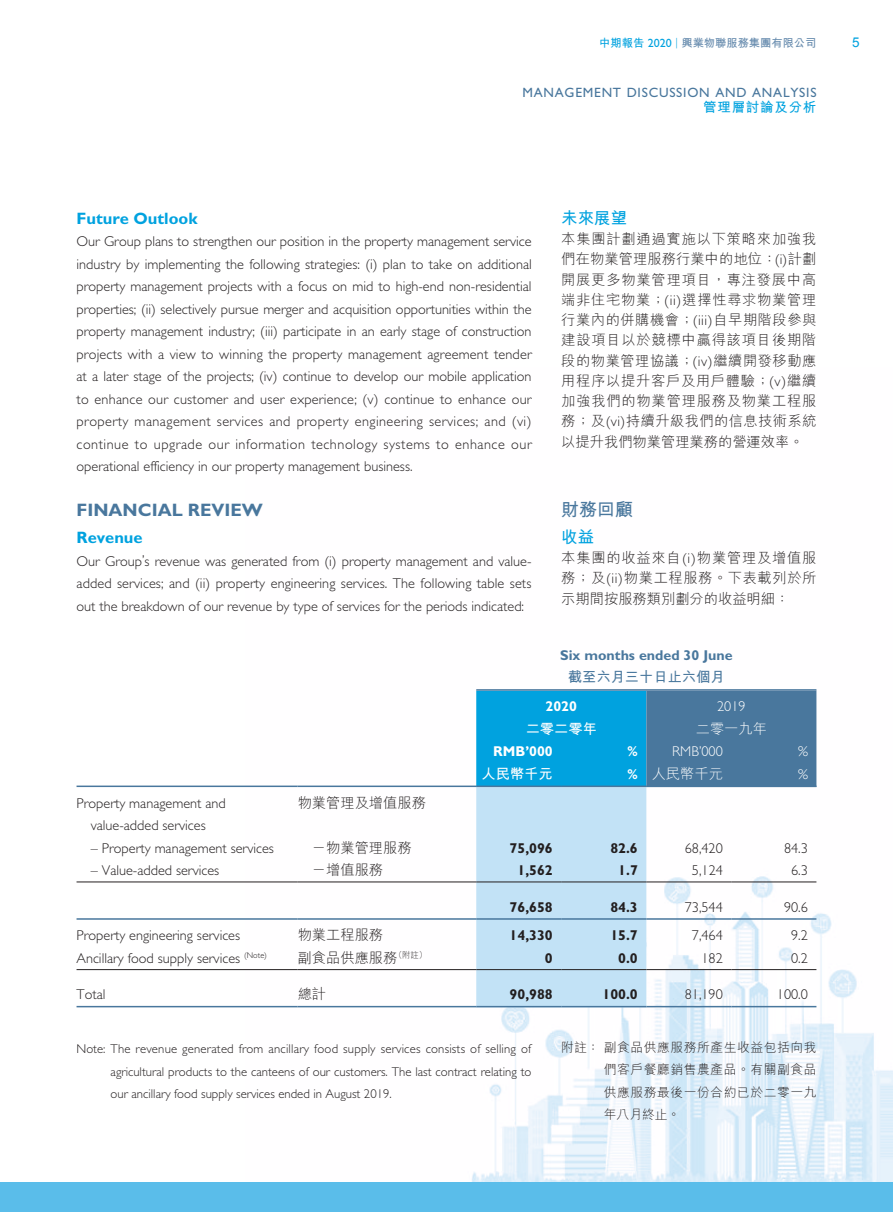
<style>
.page{position:relative;width:893px;height:1212px;background:#fff}
.page>*{position:absolute;margin:0;border:0;box-sizing:border-box;transform-origin:0 0}
.t1{font:700 18px "Gill Sans Std";color:#49779d}
.t2{font:700 18px "M Hei HK";color:#49779d}
.t3{font:700 16.5px "Gill Sans Std";color:#00a2df}
.t4{font:700 16.5px "M Hei HK";color:#00a2df}
.t5{font:300 14.25px/22.5px "Gill Sans Std";color:#231f20;text-align:justify}
.t6{font:300 14.25px/20.2px "M Hei HK";color:#231f20;text-align:justify}
.t7{font:700 14.25px "Gill Sans Std";color:#231f20}
.t8{font:700 14.25px "Gill Sans Std";color:#49779d}
.t9{font:300 14.25px "Gill Sans Std";color:#fff}
.t10{font:700 14.25px "Gill Sans Std";color:#fff}
.t11{font:700 14.25px "M Hei HK";color:#49779d}
.t12{font:300 14.25px "M Hei HK";color:#fff}
.t13{font:700 14.25px "M Hei HK";color:#fff}
.t14{font:13.5px "Gill Sans Std";letter-spacing:.055em;color:#49779d}
.t15{font:700 13.5px "M Hei HK";letter-spacing:.055em;color:#00a2df}
.t16{font:13.5px "Arial";color:#00a2df}
.t17{font:300 12.75px/22.5px "Gill Sans Std";color:#231f20;text-align:justify}
.t18{font:300 12.75px/22.5px "M Hei HK";letter-spacing:.045em;color:#231f20;text-align:justify}
.t19{font:700 11.25px "M Hei HK";color:#658aad}
.s1{color:#00a2df}
.s2{font-family:"Gill Sans Std";font-weight:400;font-size:12px;color:#00a2df}
.s3{font-family:"Akkurat Light Pro";font-weight:400;font-size:12px;color:#00a2df}
.s4{font-family:"Gill Sans Std"}
.s5{font-family:"Gill Sans Std";font-weight:700}
</style>
<div class="page">
<img style="left:245px;top:689px;width:648px;height:493px">
<div style="left:0;top:1182px;width:893px;height:30px;background:#5abdea"></div>
<svg style="left:476px;top:691px;width:340px;height:315px"></svg>
<hr style="left:476px;top:689px;width:340px;height:2px;background:#49779d">
<hr style="left:77px;top:785px;width:221px;height:2px;background:#49779d">
<hr style="left:298px;top:785px;width:178px;height:2px;background:#49779d">
<hr style="left:476px;top:785px;width:85px;height:2px;background:#49779d">
<hr style="left:561px;top:785px;width:85px;height:2px;background:#49779d">
<hr style="left:646px;top:785px;width:85px;height:2px;background:#49779d">
<hr style="left:731px;top:785px;width:85px;height:2px;background:#49779d">
<hr style="left:77px;top:881px;width:221px;height:1px;background:#231f20">
<hr style="left:298px;top:881px;width:178px;height:1px;background:#231f20">
<hr style="left:476px;top:881px;width:85px;height:1px;background:#231f20">
<hr style="left:561px;top:881px;width:85px;height:1px;background:#231f20">
<hr style="left:646px;top:881px;width:85px;height:1px;background:#231f20">
<hr style="left:731px;top:881px;width:85px;height:1px;background:#231f20">
<hr style="left:77px;top:918px;width:221px;height:2px;background:#49779d">
<hr style="left:298px;top:918px;width:178px;height:2px;background:#49779d">
<hr style="left:476px;top:918px;width:85px;height:2px;background:#49779d">
<hr style="left:561px;top:918px;width:85px;height:2px;background:#49779d">
<hr style="left:646px;top:918px;width:85px;height:2px;background:#49779d">
<hr style="left:731px;top:918px;width:85px;height:2px;background:#49779d">
<hr style="left:77px;top:969px;width:221px;height:1px;background:#231f20">
<hr style="left:298px;top:969px;width:178px;height:1px;background:#231f20">
<hr style="left:476px;top:969px;width:85px;height:1px;background:#231f20">
<hr style="left:561px;top:969px;width:85px;height:1px;background:#231f20">
<hr style="left:646px;top:969px;width:85px;height:1px;background:#231f20">
<hr style="left:731px;top:969px;width:85px;height:1px;background:#231f20">
<hr style="left:77px;top:1006px;width:221px;height:1px;background:#49779d">
<hr style="left:298px;top:1006px;width:178px;height:1px;background:#49779d">
<hr style="left:476px;top:1006px;width:85px;height:1px;background:#49779d">
<hr style="left:561px;top:1006px;width:85px;height:1px;background:#49779d">
<hr style="left:646px;top:1006px;width:85px;height:1px;background:#49779d">
<hr style="left:731px;top:1006px;width:85px;height:1px;background:#49779d">
<p class="t19" style="left:599px;top:34px;width:219px"><span class="s1">中期報告</span> <span class="s2">2020</span> <span class="s3">|</span> 興業物聯服務集團有限公司</p>
<p class="t16" style="left:852px;top:34px;width:9px">5</p>
<p class="t14" style="left:522px;top:85px;width:296px">MANAGEMENT DISCUSSION AND ANALYSIS</p>
<p class="t15" style="left:703px;top:97px;width:115px">管理層討論及分析</p>
<p class="t3" style="left:77px;top:209px;width:122px">Future Outlook</p>
<p class="t5" style="left:77px;top:230px;width:457px">Our Group plans to strengthen our position in the property management service industry by implementing the following strategies: (i) plan to take on additional property management projects with a focus on mid to high-end non-residential properties; (ii) selectively pursue merger and acquisition opportunities within the property management industry; (iii) participate in an early stage of construction projects with a view to winning the property management agreement tender at a later stage of the projects; (iv) continue to develop our mobile application to enhance our customer and user experience; (v) continue to enhance our property management services and property engineering services; and (vi) continue to upgrade our information technology systems to enhance our operational efficiency in our property management business.</p>
<p class="t1" style="left:77px;top:500px;width:188px">FINANCIAL REVIEW</p>
<p class="t3" style="left:77px;top:528px;width:68px">Revenue</p>
<p class="t5" style="left:77px;top:550px;width:456px">Our Group’s revenue was generated from (i) property management and value&shy;added services; and (ii) property engineering services. The following table sets out the breakdown of our revenue by type of services for the periods indicated:</p>
<p class="t4" style="left:561px;top:206px;width:67px">未來展望</p>
<p class="t6" style="left:561px;top:229px;width:257px">本集團計劃通過實施以下策略來加強我們在物業管理服務行業中的地位：<span class="s4">(i)</span>計劃開展更多物業管理項目，專注發展中高端非住宅物業；<span class="s4">(ii)</span>選擇性尋求物業管理行業內的併購機會；<span class="s4">(iii)</span>自早期階段參與建設項目以於競標中贏得該項目後期階段的物業管理協議；<span class="s4">(iv)</span>繼續開發移動應用程序以提升客戶及用戶體驗；<span class="s4">(v)</span>繼續加強我們的物業管理服務及物業工程服務；及<span class="s4">(vi)</span>持續升級我們的信息技術系統以提升我們物業管理業務的營運效率。</p>
<p class="t2" style="left:561px;top:496px;width:73px">財務回顧</p>
<p class="t4" style="left:561px;top:525px;width:34px">收益</p>
<p class="t6" style="left:561px;top:548px;width:257px">本集團的收益來自<span class="s4">(i)</span>物業管理及增值服務；及<span class="s4">(ii)</span>物業工程服務。下表載列於所示期間按服務類別劃分的收益明細：</p>
<p class="t8" style="left:560px;top:647px;width:174px">Six months ended 30 June</p>
<p class="t11" style="left:568px;top:667px;width:158px">截至六月三十日止六個月</p>
<p class="t10" style="left:546px;top:698px;width:33px">2020</p>
<p class="t9" style="left:717px;top:698px;width:30px">2019</p>
<p class="t13" style="left:526px;top:718px;width:73px">二零二零年</p>
<p class="t12" style="left:696px;top:721px;width:73px">二零一九年</p>
<p class="t10" style="left:493px;top:743px;width:61px">RMB’000</p>
<p class="t10" style="left:628px;top:743px;width:12px">%</p>
<p class="t9" style="left:672px;top:743px;width:52px">RMB’000</p>
<p class="t9" style="left:798px;top:743px;width:11px">%</p>
<p class="t13" style="left:482px;top:763px;width:73px">人民幣千元</p>
<p class="t12" style="left:628px;top:766px;width:97px"><span class="s5">%</span> 人民幣千元</p>
<p class="t9" style="left:798px;top:766px;width:11px">%</p>
<p class="t5" style="left:77px;top:792px;width:151px;text-align:center">Property management and value-added services</p>
<p class="t6" style="left:298px;top:792px;width:130px">物業管理及增值服務</p>
<p class="t5" style="left:91px;top:837px;width:185px">– Property management services</p>
<p class="t6" style="left:312px;top:837px;width:101px">－物業管理服務</p>
<p class="t7" style="left:510px;top:839px;width:45px">75,096</p>
<p class="t7" style="left:610px;top:839px;width:29px">82.6</p>
<p class="t5" style="left:685px;top:837px;width:40px">68,420</p>
<p class="t5" style="left:784px;top:837px;width:25px">84.3</p>
<p class="t5" style="left:91px;top:859px;width:130px">– Value-added services</p>
<p class="t6" style="left:312px;top:860px;width:73px">－增值服務</p>
<p class="t7" style="left:517px;top:862px;width:37px">1,562</p>
<p class="t7" style="left:618px;top:862px;width:21px">1.7</p>
<p class="t5" style="left:692px;top:859px;width:33px">5,124</p>
<p class="t5" style="left:791px;top:859px;width:18px">6.3</p>
<p class="t7" style="left:510px;top:898px;width:45px">76,658</p>
<p class="t7" style="left:610px;top:898px;width:29px">84.3</p>
<p class="t5" style="left:685px;top:896px;width:40px">73,544</p>
<p class="t5" style="left:784px;top:896px;width:25px">90.6</p>
<p class="t5" style="left:77px;top:924px;width:165px">Property engineering services</p>
<p class="t6" style="left:298px;top:925px;width:87px">物業工程服務</p>
<p class="t7" style="left:510px;top:927px;width:45px">14,330</p>
<p class="t7" style="left:610px;top:927px;width:29px">15.7</p>
<p class="t5" style="left:692px;top:924px;width:33px">7,464</p>
<p class="t5" style="left:791px;top:924px;width:18px">9.2</p>
<p class="t5" style="left:77px;top:947px;width:192px">Ancillary food supply services <sup>(Note)</sup></p>
<p class="t6" style="left:298px;top:947px;width:131px">副食品供應服務<sup>（附註）</sup></p>
<p class="t7" style="left:545px;top:950px;width:9px">0</p>
<p class="t7" style="left:618px;top:950px;width:21px">0.0</p>
<p class="t5" style="left:701px;top:947px;width:23px">182</p>
<p class="t5" style="left:791px;top:947px;width:18px">0.2</p>
<p class="t5" style="left:77px;top:983px;width:30px">Total</p>
<p class="t6" style="left:298px;top:983px;width:30px">總計</p>
<p class="t7" style="left:510px;top:986px;width:45px">90,988</p>
<p class="t7" style="left:602px;top:986px;width:37px">100.0</p>
<p class="t5" style="left:685px;top:983px;width:40px">81,190</p>
<p class="t5" style="left:777px;top:983px;width:33px">100.0</p>
<p class="t17" style="left:111px;top:1037px;width:422px;text-indent:-34px">Note: The revenue generated from ancillary food supply services consists of selling of agricultural products to the canteens of our customers. The last contract relating to our ancillary food supply services ended in August 2019.</p>
<p class="t18" style="left:604px;top:1035px;width:214px;text-indent:-43px">附註：副食品供應服務所產生收益包括向我們客戶餐廳銷售農產品。有關副食品供應服務最後一份合約已於二零一九年八月終止。</p>
</div>
